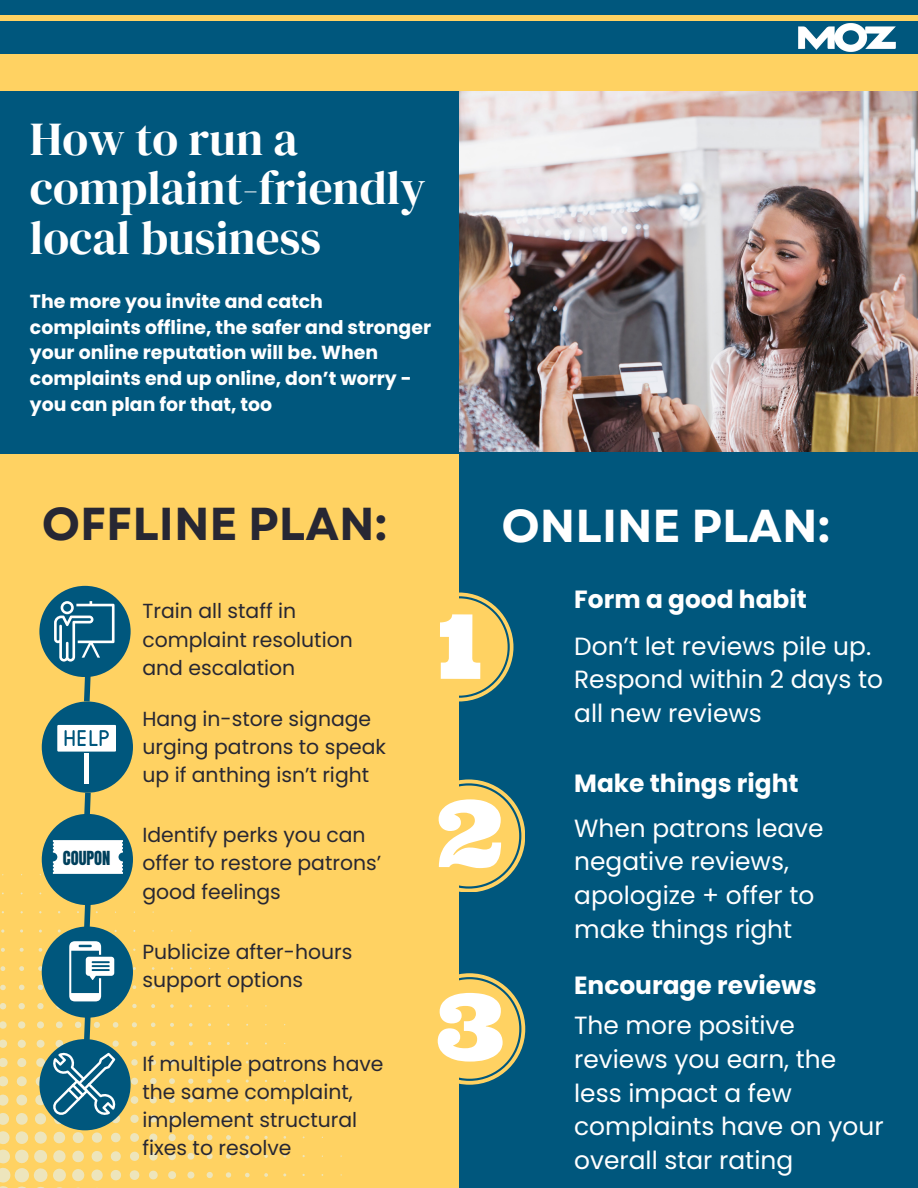
<style>
.page{position:relative;width:918px;height:1188px;background:#ffd262}
.page>*{position:absolute;margin:0;border:0;box-sizing:border-box;transform-origin:0 0}
.t1{font:47.25px/49.5px "DM Serif Display";color:#fff}
.t2{font:700 46.05px "Garet";color:#272733}
.t3{font:700 46.05px "Garet";color:#fff}
.t4{font:24.9px/33.8px "Poppins";color:#fff}
.t5{font:700 24.9px "Poppins";color:#fff}
.t6{font:20.4px/28.2px "Poppins";color:#272733}
.t7{font:700 18.9px/25.8px "Poppins";color:#fff}
.t8{font:16.5px "Anton";color:#00405c}
</style>
<div class="page">
<img style="left:459px;top:92px;width:459px;height:360px">
<div style="left:0;top:92px;width:459px;height:362px;background:#00577d"></div>
<div style="left:459px;top:452px;width:459px;height:736px;background:#00577d"></div>
<div style="left:39px;top:586px;width:92px;height:91px;background:#00577d;border-radius:50%"></div>
<div style="left:42px;top:701px;width:91px;height:92px;background:#00577d;border-radius:50%"></div>
<svg style="left:0;top:1113px;width:9px;height:12px"></svg>
<svg style="left:16px;top:1113px;width:12px;height:12px"></svg>
<svg style="left:91px;top:1169px;width:12px;height:12px"></svg>
<svg style="left:35px;top:1113px;width:11px;height:12px"></svg>
<svg style="left:0;top:1094px;width:9px;height:12px"></svg>
<svg style="left:0;top:1131px;width:85px;height:57px"></svg>
<svg style="left:91px;top:1151px;width:11px;height:11px"></svg>
<svg style="left:16px;top:1095px;width:12px;height:10px"></svg>
<svg style="left:35px;top:1095px;width:9px;height:11px"></svg>
<svg style="left:111px;top:1170px;width:10px;height:10px"></svg>
<svg style="left:91px;top:1132px;width:11px;height:11px"></svg>
<svg style="left:0;top:1076px;width:8px;height:10px"></svg>
<svg style="left:111px;top:1151px;width:10px;height:10px"></svg>
<svg style="left:16px;top:1076px;width:11px;height:11px"></svg>
<svg style="left:36px;top:1077px;width:4px;height:9px"></svg>
<svg style="left:130px;top:1170px;width:9px;height:10px"></svg>
<svg style="left:111px;top:1132px;width:10px;height:11px"></svg>
<svg style="left:130px;top:1152px;width:9px;height:9px"></svg>
<svg style="left:0;top:1058px;width:8px;height:9px"></svg>
<svg style="left:17px;top:1058px;width:9px;height:9px"></svg>
<svg style="left:130px;top:1133px;width:9px;height:9px"></svg>
<svg style="left:149px;top:1171px;width:9px;height:8px"></svg>
<svg style="left:36px;top:1058px;width:9px;height:9px"></svg>
<svg style="left:149px;top:1152px;width:9px;height:9px"></svg>
<svg style="left:130px;top:1115px;width:9px;height:8px"></svg>
<svg style="left:0;top:1040px;width:7px;height:8px"></svg>
<svg style="left:17px;top:1039px;width:9px;height:9px"></svg>
<svg style="left:149px;top:1134px;width:8px;height:8px"></svg>
<svg style="left:37px;top:1040px;width:8px;height:8px"></svg>
<svg style="left:168px;top:1171px;width:8px;height:8px"></svg>
<svg style="left:130px;top:1096px;width:9px;height:8px"></svg>
<svg style="left:168px;top:1152px;width:8px;height:8px"></svg>
<svg style="left:150px;top:1115px;width:7px;height:8px"></svg>
<svg style="left:0;top:1021px;width:7px;height:8px"></svg>
<svg style="left:18px;top:1021px;width:7px;height:8px"></svg>
<svg style="left:169px;top:1134px;width:7px;height:7px"></svg>
<svg style="left:131px;top:1078px;width:7px;height:7px"></svg>
<svg style="left:37px;top:1021px;width:7px;height:7px"></svg>
<svg style="left:187px;top:1172px;width:7px;height:7px"></svg>
<svg style="left:150px;top:1096px;width:7px;height:7px"></svg>
<svg style="left:187px;top:1153px;width:7px;height:7px"></svg>
<svg style="left:168px;top:1115px;width:7px;height:7px"></svg>
<svg style="left:150px;top:1078px;width:7px;height:6px"></svg>
<svg style="left:188px;top:1134px;width:6px;height:7px"></svg>
<svg style="left:0;top:1003px;width:6px;height:6px"></svg>
<svg style="left:131px;top:1059px;width:7px;height:7px"></svg>
<svg style="left:18px;top:1003px;width:7px;height:6px"></svg>
<svg style="left:207px;top:1172px;width:6px;height:6px"></svg>
<svg style="left:169px;top:1096px;width:6px;height:7px"></svg>
<svg style="left:37px;top:1003px;width:7px;height:7px"></svg>
<svg style="left:188px;top:1116px;width:6px;height:6px"></svg>
<svg style="left:207px;top:1153px;width:6px;height:6px"></svg>
<svg style="left:169px;top:1078px;width:6px;height:6px"></svg>
<svg style="left:132px;top:1041px;width:5px;height:6px"></svg>
<svg style="left:150px;top:1059px;width:6px;height:6px"></svg>
<svg style="left:207px;top:1134px;width:6px;height:6px"></svg>
<svg style="left:0;top:985px;width:6px;height:5px"></svg>
<svg style="left:188px;top:1097px;width:6px;height:6px"></svg>
<svg style="left:19px;top:985px;width:6px;height:5px"></svg>
<svg style="left:38px;top:985px;width:5px;height:5px"></svg>
<svg style="left:226px;top:1172px;width:5px;height:6px"></svg>
<svg style="left:207px;top:1116px;width:5px;height:5px"></svg>
<svg style="left:169px;top:1060px;width:6px;height:5px"></svg>
<svg style="left:150px;top:1041px;width:6px;height:5px"></svg>
<svg style="left:188px;top:1079px;width:5px;height:5px"></svg>
<svg style="left:132px;top:1022px;width:5px;height:5px"></svg>
<svg style="left:226px;top:1154px;width:5px;height:5px"></svg>
<svg style="left:226px;top:1135px;width:5px;height:5px"></svg>
<svg style="left:19px;top:966px;width:5px;height:5px"></svg>
<svg style="left:0;top:966px;width:5px;height:5px"></svg>
<svg style="left:207px;top:1098px;width:5px;height:4px"></svg>
<svg style="left:188px;top:1060px;width:5px;height:5px"></svg>
<svg style="left:226px;top:1116px;width:5px;height:5px"></svg>
<svg style="left:170px;top:1041px;width:4px;height:5px"></svg>
<svg style="left:38px;top:966px;width:4px;height:5px"></svg>
<svg style="left:245px;top:1173px;width:5px;height:4px"></svg>
<svg style="left:151px;top:1023px;width:5px;height:4px"></svg>
<svg style="left:207px;top:1079px;width:5px;height:5px"></svg>
<svg style="left:132px;top:1004px;width:5px;height:4px"></svg>
<svg style="left:245px;top:1154px;width:5px;height:4px"></svg>
<svg style="left:226px;top:1098px;width:5px;height:4px"></svg>
<svg style="left:1px;top:948px;width:4px;height:4px"></svg>
<svg style="left:20px;top:948px;width:4px;height:4px"></svg>
<svg style="left:170px;top:1023px;width:4px;height:4px"></svg>
<svg style="left:151px;top:1004px;width:4px;height:4px"></svg>
<svg style="left:189px;top:1042px;width:4px;height:4px"></svg>
<svg style="left:207px;top:1060px;width:5px;height:4px"></svg>
<svg style="left:245px;top:1135px;width:4px;height:4px"></svg>
<svg style="left:264px;top:1173px;width:4px;height:4px"></svg>
<svg style="left:39px;top:948px;width:3px;height:4px"></svg>
<svg style="left:132px;top:985px;width:4px;height:4px"></svg>
<svg style="left:245px;top:1117px;width:4px;height:4px"></svg>
<svg style="left:227px;top:1079px;width:3px;height:4px"></svg>
<svg style="left:264px;top:1154px;width:4px;height:4px"></svg>
<svg style="left:189px;top:1023px;width:4px;height:4px"></svg>
<svg style="left:245px;top:1098px;width:4px;height:4px"></svg>
<svg style="left:170px;top:1004px;width:4px;height:4px"></svg>
<svg style="left:264px;top:1136px;width:4px;height:3px"></svg>
<div style="left:42px;top:814px;width:91px;height:91px;background:#00577d;border-radius:50%"></div>
<div style="left:42px;top:926px;width:91px;height:92px;background:#00577d;border-radius:50%"></div>
<div style="left:39px;top:1039px;width:92px;height:91px;background:#00577d;border-radius:50%"></div>
<svg style="left:81px;top:792px;width:13px;height:23px"></svg>
<div style="left:0;top:0;width:918px;height:15px;background:#00577d"></div>
<div style="left:0;top:21px;width:918px;height:33px;background:#00577d"></div>
<img style="left:798px;top:23px;width:98px;height:29px">
<svg style="left:54px;top:601px;width:61px;height:106px"></svg>
<div style="left:84px;top:754px;width:5px;height:29px;background:#fff"></div>
<svg style="left:57px;top:725px;width:59px;height:27px"></svg>
<svg style="left:53px;top:840px;width:70px;height:34px"></svg>
<svg style="left:52px;top:893px;width:69px;height:231px"></svg>
<svg style="left:440px;top:593px;width:73px;height:108px"></svg>
<svg style="left:438px;top:779px;width:87px;height:113px"></svg>
<svg style="left:437px;top:973px;width:88px;height:112px"></svg>
<h5 class="t1" style="left:30px;top:114px;width:397px">How to run a complaint-friendly local business</h5>
<p class="t7" style="left:30px;top:288px;width:403px">The more you invite and catch complaints offline, the safer and stronger your online reputation will be. When complaints end up online, don’t worry - you can plan for that, too</p>
<h1 class="t2" style="left:42px;top:491px;width:347px">OFFLINE PLAN:</h1>
<h6 class="t8" style="left:63px;top:847px;width:49px">COUPON</h6>
<h3 class="t6" style="left:142px;top:597px;width:212px">Train all staff in complaint resolution and escalation</h3>
<p class="t6" style="left:142px;top:704px;width:245px">Hang in-store signage urging patrons to speak up if anthing isn’t right</p>
<p class="t6" style="left:142px;top:821px;width:240px">Identify perks you can offer to restore patrons’ good feelings</p>
<h6 class="t6" style="left:142px;top:937px;width:212px">Publicize after-hours support options</h6>
<p class="t6" style="left:142px;top:1050px;width:243px">If multiple patrons have the same complaint, implement structural fixes to resolve</p>
<p class="t3" style="left:502px;top:493px;width:330px">ONLINE PLAN:</p>
<h4 class="t5" style="left:574px;top:582px;width:234px">Form a good habit</h4>
<h3 class="t4" style="left:574px;top:629px;width:310px">Don’t let reviews pile up.<br>Respond within 2 days to all new reviews</h3>
<h4 class="t5" style="left:574px;top:765px;width:226px">Make things right</h4>
<h3 class="t4" style="left:574px;top:811px;width:251px">When patrons leave negative reviews, apologize + offer to make things right</h3>
<h4 class="t5" style="left:574px;top:967px;width:244px">Encourage reviews</h4>
<h1 class="t4" style="left:574px;top:1008px;width:311px">The more positive reviews you earn, the less impact a few complaints have on your overall star rating</h1>
</div>
